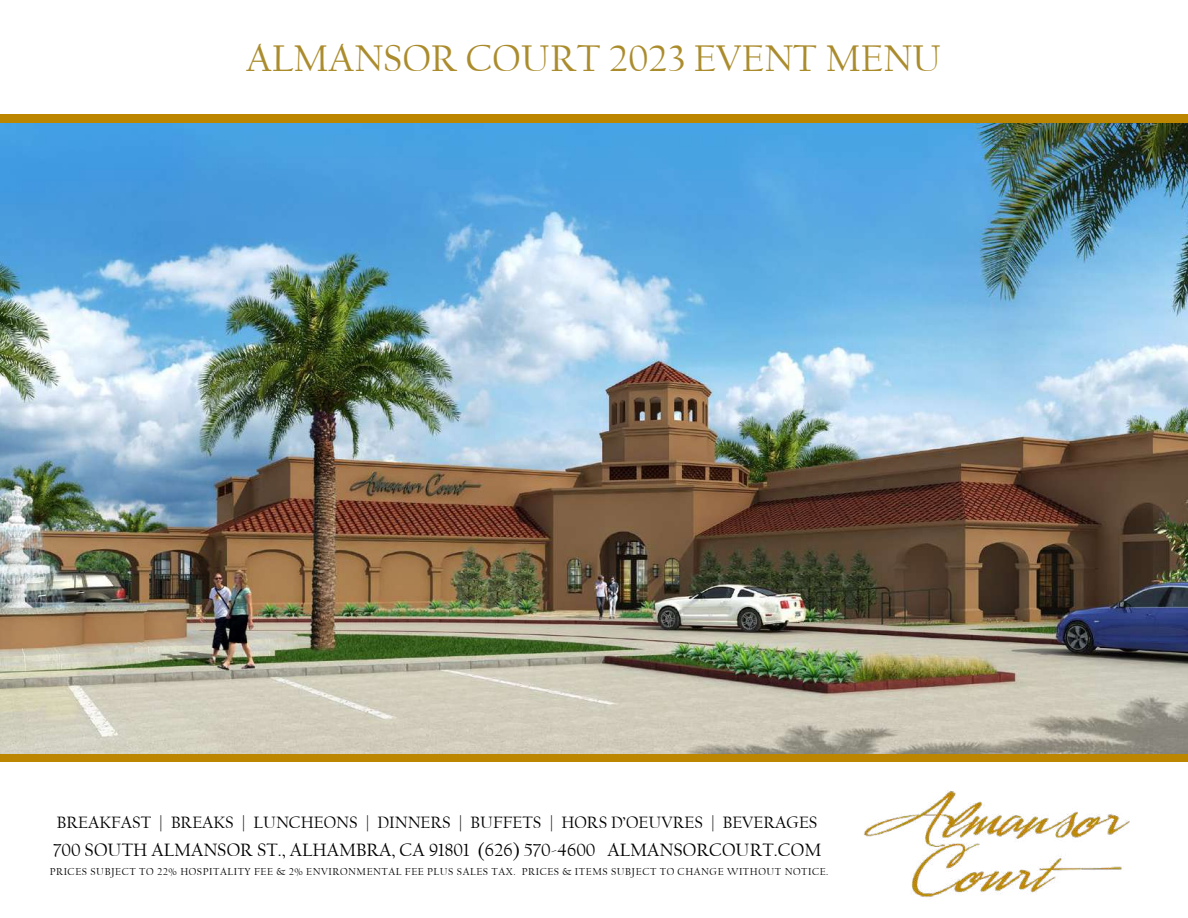
<style>
.page{position:relative;width:1188px;height:918px;background:#fff}
.page>*{position:absolute;margin:0;border:0;box-sizing:border-box;transform-origin:0 0}
.t1{font:39px "Californian FB";color:#ab8c2d}
.t2{font:18.75px "Californian FB";color:#000}
.t3{font:17.25px "Californian FB";color:#000}
.t4{font:10.5px "Californian FB";letter-spacing:.05em;color:#000}
</style>
<div class="page">
<div style="left:0;top:114px;width:1188px;height:9px;background:#bd8600"></div>
<div style="left:0;top:753px;width:1188px;height:9px;background:#bd8600"></div>
<img style="left:0;top:123px;width:1188px;height:630px">
<img style="left:864px;top:790px;width:266px;height:107px">
<h1 class="t1" style="left:246px;top:36px;width:697px">ALMANSOR COURT 2023 EVENT MENU</h1>
<h3 class="t3" style="left:57px;top:813px;width:762px">BREAKFAST | BREAKS | LUNCHEONS | DINNERS | BUFFETS | HORS D’OEUVRES | BEVERAGES</h3>
<h2 class="t2" style="left:53px;top:839px;width:770px">700 SOUTH ALMANSOR ST., ALHAMBRA, CA 91801 (626) 570-4600 ALMANSORCOURT.COM</h2>
<p class="t4" style="left:50px;top:865px;width:780px">PRICES SUBJECT TO 22% HOSPITALITY FEE &amp; 2% ENVIRONMENTAL FEE PLUS SALES TAX. PRICES &amp; ITEMS SUBJECT TO CHANGE WITHOUT NOTICE.</p>
</div>
